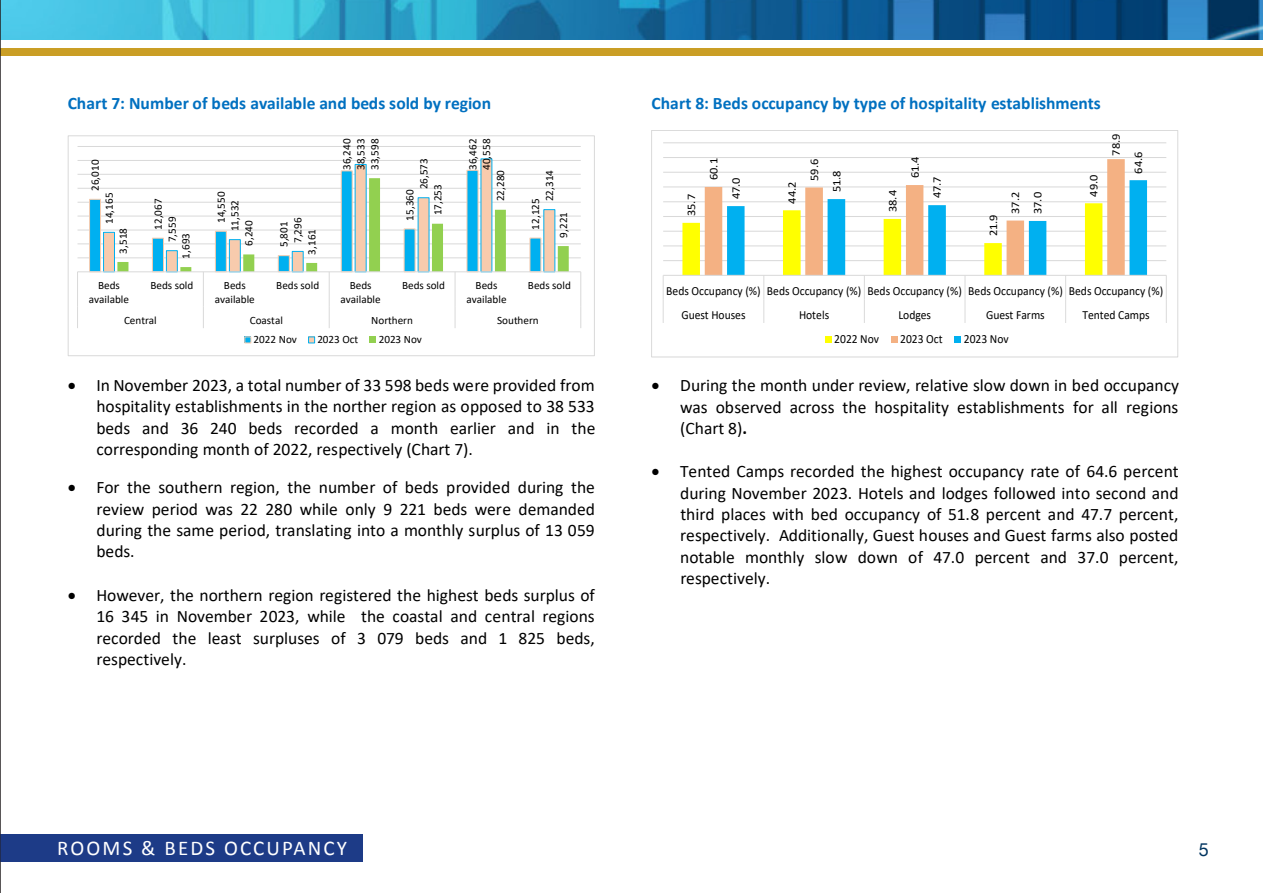
<style>
.page{position:relative;width:1263px;height:893px;background:#fff}
.page>*{position:absolute;margin:0;border:0;box-sizing:border-box;transform-origin:0 0}
.t1{font:21px "Calibri";letter-spacing:.1em;color:#fff}
.t2{font:18px "Helvetica Neue";color:#023560}
.t3{font:17.55px/21.3px "Calibri";color:#000;text-align:justify}
.t4{font:700 17.55px "Calibri";letter-spacing:.005em;color:#0070c0}
.t5{font:12.45px/23.9px "Calibri";color:#000;scale:.93 1}
.t6{font:11.55px "Calibri";letter-spacing:.005em;color:#000;scale:1.07 1}
.t7{font:11.25px "Calibri";letter-spacing:.005em;color:#000}
.t8{font:11.1px/13.6px "Calibri";color:#000;text-align:center}
.s1{font-weight:700}
</style>
<div class="page">
<img style="left:1px;top:0;width:1262px;height:39px">
<div style="left:0;top:49px;width:1263px;height:7px;background:#ca9e25"></div>
<div style="left:0;top:834px;width:363px;height:27px;background:#1d3b87"></div>
<hr style="left:0;top:0;width:1px;height:893px;background:#231f20">
<hr style="left:78px;top:257px;width:503px;height:1px;background:#d9d9d9">
<hr style="left:78px;top:243px;width:503px;height:1px;background:#d9d9d9">
<hr style="left:78px;top:230px;width:503px;height:1px;background:#d9d9d9">
<hr style="left:78px;top:216px;width:503px;height:1px;background:#d9d9d9">
<hr style="left:78px;top:202px;width:503px;height:1px;background:#d9d9d9">
<hr style="left:78px;top:188px;width:503px;height:1px;background:#d9d9d9">
<hr style="left:78px;top:174px;width:503px;height:1px;background:#d9d9d9">
<hr style="left:78px;top:160px;width:503px;height:1px;background:#d9d9d9">
<hr style="left:78px;top:146px;width:503px;height:1px;background:#d9d9d9">
<svg style="left:89px;top:198px;width:14px;height:75px"></svg>
<svg style="left:103px;top:158px;width:453px;height:115px"></svg>
<svg style="left:117px;top:178px;width:452px;height:93px"></svg>
<hr style="left:78px;top:271px;width:503px;height:1px;background:#d9d9d9">
<hr style="left:77px;top:272px;width:1px;height:35px;background:#d9d9d9">
<hr style="left:203px;top:272px;width:1px;height:35px;background:#d9d9d9">
<hr style="left:329px;top:272px;width:1px;height:35px;background:#d9d9d9">
<hr style="left:455px;top:272px;width:1px;height:35px;background:#d9d9d9">
<hr style="left:580px;top:272px;width:1px;height:35px;background:#d9d9d9">
<svg style="left:77px;top:307px;width:1px;height:21px"></svg>
<svg style="left:203px;top:307px;width:1px;height:21px"></svg>
<svg style="left:329px;top:307px;width:1px;height:21px"></svg>
<svg style="left:455px;top:307px;width:1px;height:21px"></svg>
<svg style="left:580px;top:307px;width:1px;height:21px"></svg>
<div style="left:308px;top:336px;width:7px;height:7px;border:1px solid #00b0f0"></div>
<svg style="left:370px;top:337px;width:6px;height:6px"></svg>
<div style="left:68px;top:135px;width:527px;height:221px;border:1px solid #d9d9d9"></div>
<hr style="left:663px;top:260px;width:503px;height:1px;background:#d9d9d9">
<hr style="left:663px;top:245px;width:503px;height:1px;background:#d9d9d9">
<hr style="left:663px;top:231px;width:503px;height:1px;background:#d9d9d9">
<hr style="left:663px;top:216px;width:503px;height:1px;background:#d9d9d9">
<hr style="left:663px;top:201px;width:503px;height:1px;background:#d9d9d9">
<hr style="left:663px;top:187px;width:503px;height:1px;background:#d9d9d9">
<hr style="left:663px;top:172px;width:503px;height:1px;background:#d9d9d9">
<hr style="left:663px;top:157px;width:503px;height:1px;background:#d9d9d9">
<hr style="left:663px;top:142px;width:503px;height:1px;background:#d9d9d9">
<svg style="left:705px;top:159px;width:420px;height:21px"></svg>
<hr style="left:663px;top:275px;width:503px;height:1px;background:#d9d9d9">
<svg style="left:663px;top:276px;width:1px;height:47px"></svg>
<svg style="left:682px;top:180px;width:465px;height:143px"></svg>
<svg style="left:1166px;top:275px;width:1px;height:48px"></svg>
<div style="left:825px;top:336px;width:6px;height:7px;background:#ff0"></div>
<div style="left:891px;top:336px;width:6px;height:7px;background:#f4b183"></div>
<div style="left:955px;top:336px;width:6px;height:7px;background:#00b0f0"></div>
<div style="left:651px;top:130px;width:527px;height:227px;border:1px solid #d9d9d9"></div>
<p class="t4" style="left:68px;top:91px;width:425px">Chart 7: Number of beds available and beds sold by region</p>
<p class="t4" style="left:652px;top:91px;width:451px">Chart 8: Beds occupancy by type of hospitality establishments</p>
<p class="t7" style="left:87px;top:191px;width:33px;rotate:-90deg">26,010</p>
<p class="t7" style="left:150px;top:230px;width:33px;rotate:-90deg">12,067</p>
<p class="t7" style="left:213px;top:223px;width:33px;rotate:-90deg">14,550</p>
<p class="t7" style="left:101px;top:224px;width:33px;rotate:-90deg">14,165</p>
<p class="t7" style="left:227px;top:231px;width:33px;rotate:-90deg">11,532</p>
<p class="t7" style="left:164px;top:242px;width:27px;rotate:-90deg">7,559</p>
<p class="t7" style="left:290px;top:243px;width:27px;rotate:-90deg">7,296</p>
<p class="t7" style="left:241px;top:246px;width:27px;rotate:-90deg">6,240</p>
<p class="t7" style="left:304px;top:255px;width:27px;rotate:-90deg">3,161</p>
<p class="t7" style="left:276px;top:247px;width:27px;rotate:-90deg">5,801</p>
<p class="t7" style="left:115px;top:254px;width:27px;rotate:-90deg">3,518</p>
<p class="t7" style="left:178px;top:259px;width:27px;rotate:-90deg">1,693</p>
<p class="t7" style="left:339px;top:170px;width:33px;rotate:-90deg">36,240</p>
<p class="t7" style="left:367px;top:170px;width:33px;rotate:-90deg">33,598</p>
<p class="t7" style="left:353px;top:170px;width:33px;rotate:-90deg">38,533</p>
<p class="t7" style="left:416px;top:189px;width:33px;rotate:-90deg">26,573</p>
<p class="t7" style="left:430px;top:215px;width:33px;rotate:-90deg">17,253</p>
<p class="t7" style="left:402px;top:221px;width:33px;rotate:-90deg">15,360</p>
<p class="t7" style="left:479px;top:170px;width:33px;rotate:-90deg">40,558</p>
<p class="t7" style="left:465px;top:170px;width:33px;rotate:-90deg">36,462</p>
<p class="t7" style="left:493px;top:201px;width:33px;rotate:-90deg">22,280</p>
<p class="t7" style="left:542px;top:201px;width:33px;rotate:-90deg">22,314</p>
<p class="t7" style="left:528px;top:230px;width:33px;rotate:-90deg">12,125</p>
<p class="t7" style="left:556px;top:238px;width:27px;rotate:-90deg">9,221</p>
<p class="t6" style="left:683px;top:216px;width:22px;rotate:-90deg">35.7</p>
<p class="t6" style="left:705px;top:180px;width:22px;rotate:-90deg">60.1</p>
<p class="t6" style="left:806px;top:181px;width:22px;rotate:-90deg">59.6</p>
<p class="t6" style="left:907px;top:178px;width:22px;rotate:-90deg">61.4</p>
<p class="t6" style="left:728px;top:199px;width:22px;rotate:-90deg">47.0</p>
<p class="t6" style="left:828px;top:192px;width:22px;rotate:-90deg">51.8</p>
<p class="t6" style="left:929px;top:198px;width:22px;rotate:-90deg">47.7</p>
<p class="t6" style="left:784px;top:204px;width:22px;rotate:-90deg">44.2</p>
<p class="t6" style="left:884px;top:212px;width:22px;rotate:-90deg">38.4</p>
<p class="t6" style="left:985px;top:236px;width:22px;rotate:-90deg">21.9</p>
<p class="t6" style="left:1007px;top:214px;width:22px;rotate:-90deg">37.2</p>
<p class="t6" style="left:1030px;top:214px;width:22px;rotate:-90deg">37.0</p>
<p class="t6" style="left:1086px;top:197px;width:22px;rotate:-90deg">49.0</p>
<p class="t6" style="left:1108px;top:156px;width:22px;rotate:-90deg">78.9</p>
<p class="t6" style="left:1130px;top:174px;width:22px;rotate:-90deg">64.6</p>
<p class="t8" style="left:89px;top:279px;width:42px">Beds available</p>
<p class="t8" style="left:150px;top:279px;width:44px">Beds sold</p>
<p class="t8" style="left:215px;top:279px;width:42px">Beds available</p>
<p class="t8" style="left:276px;top:279px;width:44px">Beds sold</p>
<p class="t8" style="left:341px;top:279px;width:42px">Beds available</p>
<p class="t8" style="left:402px;top:279px;width:44px">Beds sold</p>
<p class="t8" style="left:466px;top:279px;width:42px">Beds available</p>
<p class="t8" style="left:528px;top:279px;width:44px">Beds sold</p>
<p class="t8" style="left:124px;top:314px;width:34px">Central</p>
<p class="t8" style="left:250px;top:314px;width:35px">Coastal</p>
<p class="t8" style="left:371px;top:314px;width:43px">Northern</p>
<p class="t8" style="left:497px;top:314px;width:43px">Southern</p>
<p class="t8" style="left:254px;top:332px;width:45px">2022 Nov</p>
<p class="t8" style="left:317px;top:332px;width:42px">2023 Oct</p>
<p class="t8" style="left:379px;top:332px;width:45px">2023 Nov</p>
<p class="t5" style="left:681px;top:279px;width:520px;text-indent:-15px">Beds Occupancy (%) Beds Occupancy (%) Beds Occupancy (%) Beds Occupancy (%) Beds Occupancy (%)<br>Guest Houses</p>
<p class="t5" style="left:799px;top:302px;width:34px">Hotels</p>
<p class="t5" style="left:898px;top:302px;width:37px">Lodges</p>
<p class="t5" style="left:986px;top:302px;width:65px">Guest Farms</p>
<p class="t5" style="left:1082px;top:302px;width:74px">Tented Camps</p>
<p class="t5" style="left:834px;top:327px;width:50px">2022 Nov</p>
<p class="t5" style="left:900px;top:327px;width:47px">2023 Oct</p>
<p class="t5" style="left:964px;top:327px;width:50px">2023 Nov</p>
<p class="t3" style="left:96px;top:374px;width:500px;text-indent:-29px">• In November 2023, a total number of 33 598 beds were provided from hospitality establishments in the norther region as opposed to 38 533 beds and 36 240 beds recorded a month earlier and in the corresponding month of 2022, respectively (Chart 7).</p>
<p class="t3" style="left:96px;top:476px;width:500px;text-indent:-29px">• For the southern region, the number of beds provided during the review period was 22 280 while only 9 221 beds were demanded during the same period, translating into a monthly surplus of 13 059 beds.</p>
<p class="t3" style="left:96px;top:584px;width:500px;text-indent:-29px">• However, the northern region registered the highest beds surplus of 16 345 in November 2023, while the coastal and central regions recorded the least surpluses of 3 079 beds and 1 825 beds, respectively.</p>
<p class="t3" style="left:680px;top:374px;width:500px;text-indent:-29px">• During the month under review, relative slow down in bed occupancy was observed across the hospitality establishments for all regions (Chart 8)<span class="s1">.</span></p>
<p class="t3" style="left:680px;top:460px;width:500px;text-indent:-29px">• Tented Camps recorded the highest occupancy rate of 64.6 percent during November 2023. Hotels and lodges followed into second and third places with bed occupancy of 51.8 percent and 47.7 percent, respectively. Additionally, Guest houses and Guest farms also posted notable monthly slow down of 47.0 percent and 37.0 percent, respectively.</p>
<p class="t1" style="left:57px;top:833px;width:291px">ROOMS &amp; BEDS OCCUPANCY</p>
<p class="t2" style="left:1199px;top:837px;width:12px">5</p>
</div>
